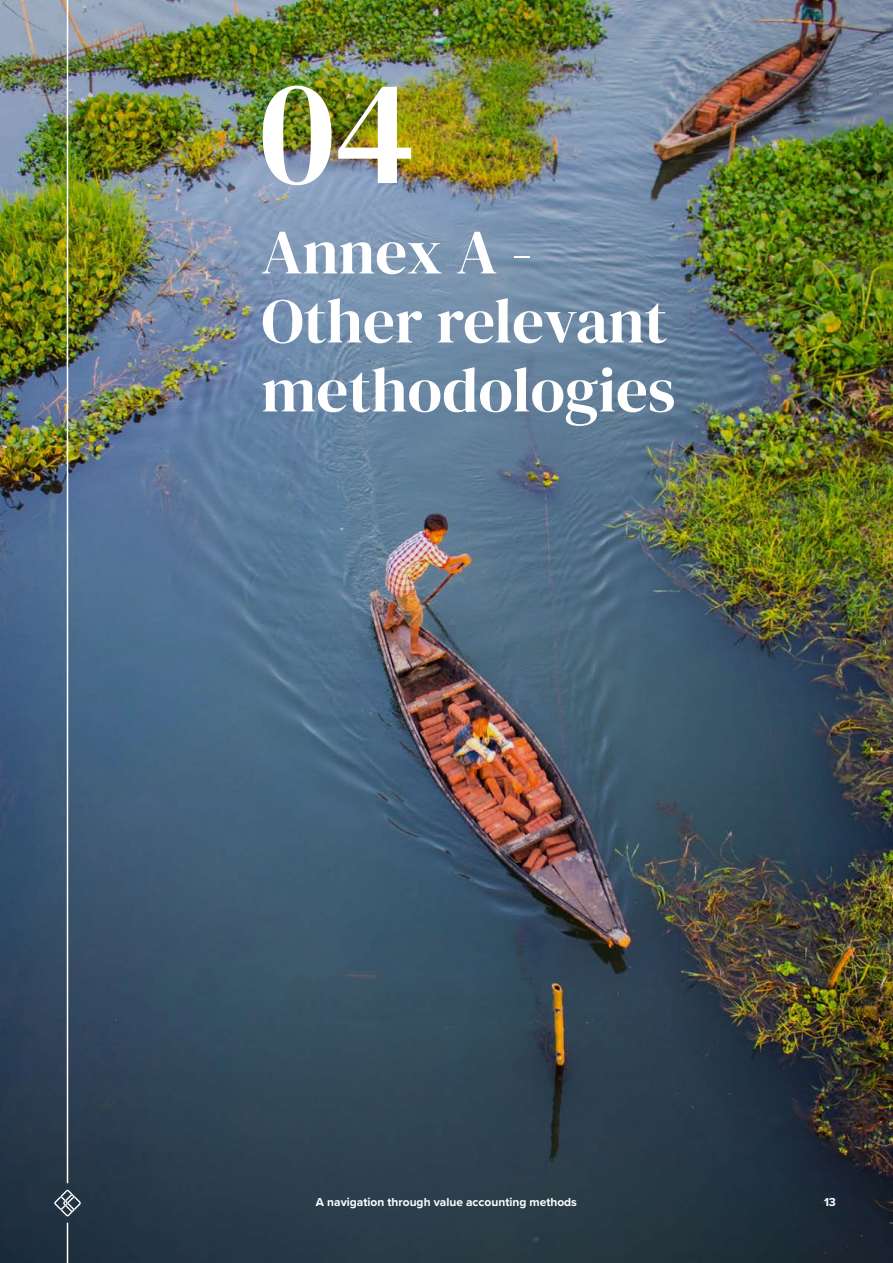
<style>
.page{position:relative;width:893px;height:1263px;background:#fff}
.page>*{position:absolute;margin:0;border:0;box-sizing:border-box;transform-origin:0 0}
.t1{font:150px "DM Serif Display";color:#fff}
.t2{font:63px/69px "DM Serif Display";color:#fff}
.t3{font:700 12px "Proxima Nova";color:#fff}
</style>
<div class="page">
<img style="left:0;top:0;width:893px;height:1263px">
<hr style="left:67px;top:0;width:1px;height:1183px;background:#fff">
<svg style="left:54px;top:1190px;width:27px;height:26px"></svg>
<hr style="left:67px;top:1223px;width:1px;height:40px;background:#fff">
<h1 class="t1" style="left:259px;top:46px;width:157px">04</h1>
<h2 class="t2" style="left:261px;top:218px;width:415px">Annex A -<br>Other relevant methodologies</h2>
<p class="t3" style="left:316px;top:1193px;width:262px">A navigation through value accounting methods</p>
<p class="t3" style="left:824px;top:1193px;width:13px">13</p>
</div>
